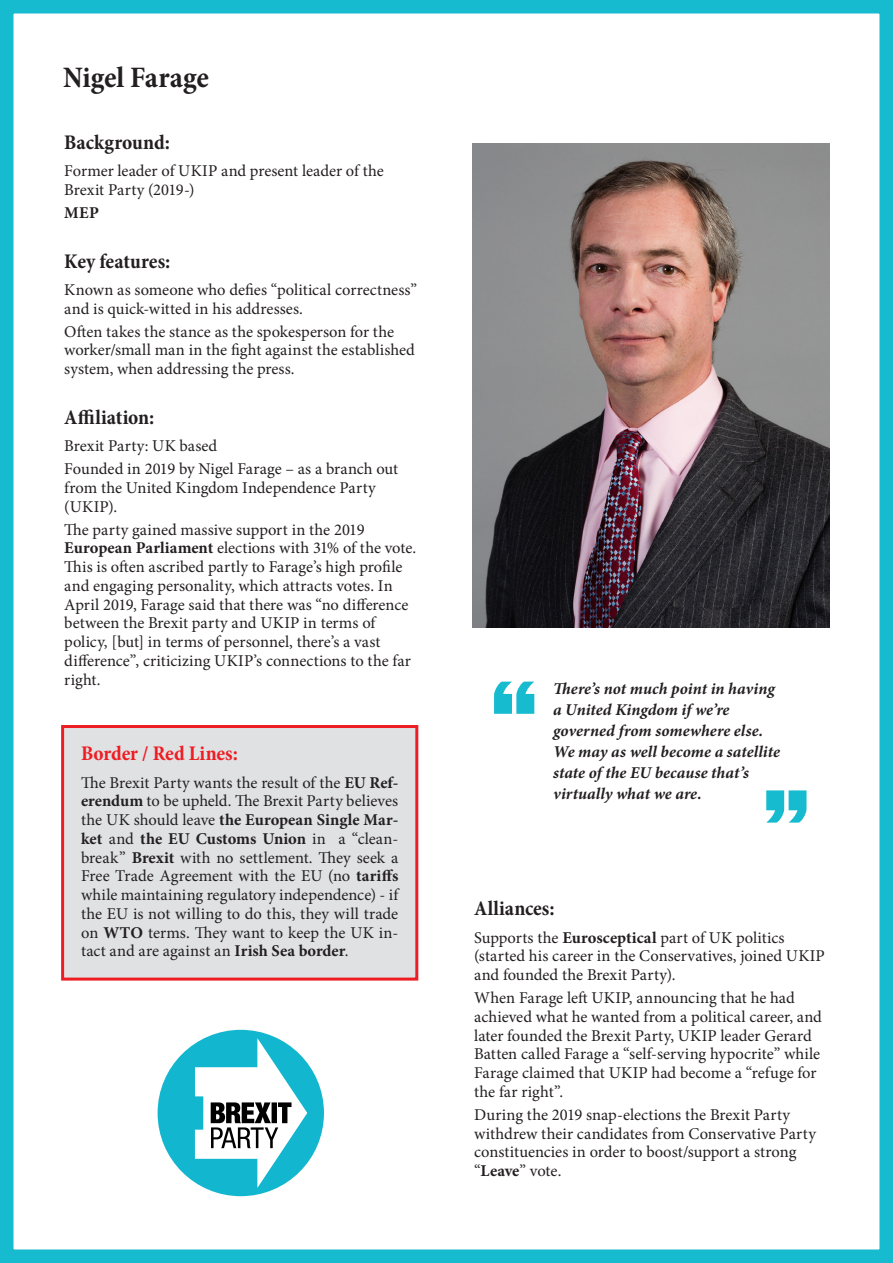
<style>
.page{position:relative;width:893px;height:1263px;background:#fff}
.page>*{position:absolute;margin:0;border:0;box-sizing:border-box;transform-origin:0 0}
.navn{font:700 condensed 30px "Minion Pro";letter-spacing:-.005em;color:#231f20}
.titel{font:700 condensed 21px "Minion Pro";color:#231f20}
.titel-2{font:700 condensed 21px "Minion Pro";letter-spacing:-.005em;color:#ee1d23}
.Brød{font:16.5px/18.8px "Minion Pro";letter-spacing:.005em;color:#231f20}
.citat{font:italic 700 16.5px/21px "Minion Pro";letter-spacing:.005em;color:#231f20}
.Brød-2{font:700 16.5px "Minion Pro";color:#231f20}
.s1{font-weight:700}
</style>
<div class="page">
<div style="left:0;top:0;width:893px;height:1263px;border:14px solid #17bbcf"></div>
<img style="left:473px;top:143px;width:356px;height:485px">
<div style="left:63px;top:726px;width:354px;height:253px;background:#e0e1e3"></div>
<div style="left:61px;top:725px;width:357px;height:255px;border:3px solid #ee1d23"></div>
<svg style="left:494px;top:682px;width:40px;height:32px"></svg>
<svg style="left:766px;top:790px;width:40px;height:33px"></svg>
<div style="left:158px;top:1030px;width:166px;height:166px;background:#12b6cf;border-radius:50%"></div>
<svg style="left:195px;top:1038px;width:112px;height:150px"></svg>
<p class="navn" style="left:63px;top:56px;width:147px">Nigel Farage</p>
<p class="titel" style="left:64px;top:128px;width:107px">Background:</p>
<p class="Brød" style="left:64px;top:162px;width:321px">Former leader of UKIP and present leader of the<br>Brexit Party (2019-)</p>
<p class="Brød-2" style="left:64px;top:201px;width:36px">MEP</p>
<p class="titel" style="left:64px;top:247px;width:108px">Key features:</p>
<p class="Brød" style="left:64px;top:280px;width:354px">Known as someone who defies “political correctness” and is quick-witted in his addresses.</p>
<p class="Brød" style="left:64px;top:322px;width:352px">Often takes the stance as the spokesperson for the worker/small man in the fight against the established system, when addressing the press.</p>
<p class="titel" style="left:64px;top:403px;width:92px">Affiliation:</p>
<p class="Brød" style="left:64px;top:436px;width:154px">Brexit Party: UK based</p>
<p class="Brød" style="left:64px;top:459px;width:335px">Founded in 2019 by Nigel Farage – as a branch out from the United Kingdom Independence Party (UKIP).</p>
<p class="Brød" style="left:64px;top:520px;width:354px">The party gained massive support in the 2019<br><span class="s1">European Parliament</span> elections with 31% of the vote.<br>This is often ascribed partly to Farage’s high profile and engaging personality, which attracts votes. In April 2019, Farage said that there was “no difference between the Brexit party and UKIP in terms of policy, [but] in terms of personnel, there’s a vast difference”, criticizing UKIP’s connections to the far right.</p>
<p class="titel-2" style="left:81px;top:739px;width:158px">Border / Red Lines:</p>
<p class="Brød" style="left:81px;top:773px;width:319px;text-align:justify">The Brexit Party wants the result of the <span class="s1">EU Ref&shy;erendum</span> to be upheld. The Brexit Party believes the UK should leave <span class="s1">the European Single Mar&shy;ket</span> and <span class="s1">the EU Customs Union</span> in a “clean&shy;break” <span class="s1">Brexit</span> with no settlement. They seek a Free Trade Agreement with the EU (no <span class="s1">tariffs </span>while maintaining regulatory independence) - if the EU is not willing to do this, they will trade on <span class="s1">WTO</span> terms. They want to keep the UK in&shy;tact and are against an <span class="s1">Irish Sea border</span>.</p>
<p class="citat" style="left:553px;top:677px;width:223px">There’s not much point in having</p>
<p class="citat" style="left:553px;top:698px;width:212px">a United Kingdom if we’re governed from somewhere else.</p>
<p class="citat" style="left:553px;top:740px;width:228px">We may as well become a satellite state of the EU because that’s</p>
<p class="citat" style="left:553px;top:782px;width:150px">virtually what we are.</p>
<p class="titel" style="left:474px;top:894px;width:82px">Alliances:</p>
<p class="Brød" style="left:474px;top:928px;width:352px">Supports the <span class="s1">Eurosceptical</span> part of UK politics (started his career in the Conservatives, joined UKIP and founded the Brexit Party).</p>
<p class="Brød" style="left:474px;top:988px;width:349px">When Farage left UKIP, announcing that he had achieved what he wanted from a political career, and later founded the Brexit Party, UKIP leader Gerard Batten called Farage a “self-serving hypocrite” while Farage claimed that UKIP had become a “refuge for the far right”.</p>
<p class="Brød" style="left:474px;top:1105px;width:343px">During the 2019 snap-elections the Brexit Party withdrew their candidates from Conservative Party constituencies in order to boost/support a strong “<span class="s1">Leave</span>” vote.</p>
</div>
